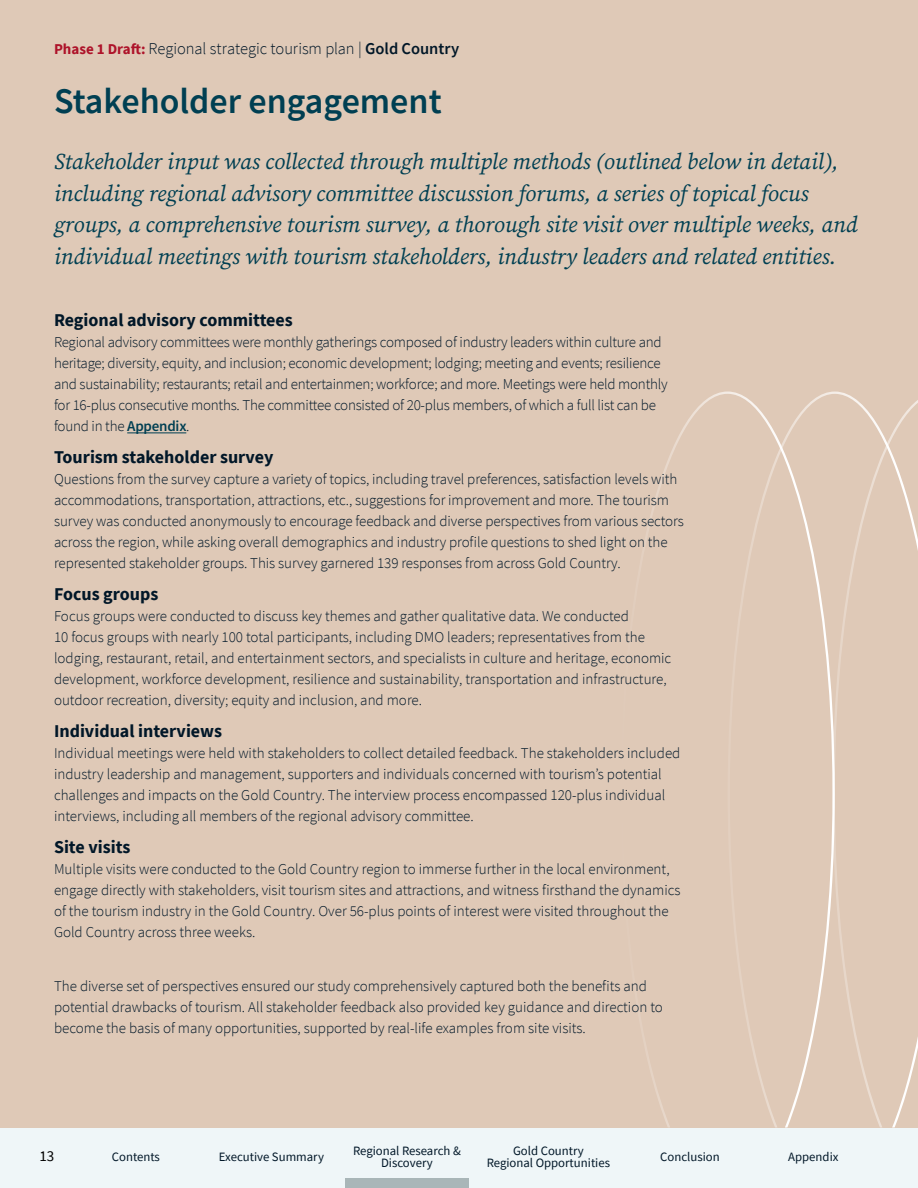
<style>
.page{position:relative;width:918px;height:1188px;background:#fff}
.page>*{position:absolute;margin:0;border:0;box-sizing:border-box;transform-origin:0 0}
.t1{font:600 36px "Source Sans Pro";color:#003f52}
.t2{font:italic 22.5px/31.5px "Source Serif Pro";color:#003f52}
.t3{font:700 18px "Source Sans Pro";color:#011728}
.t4{font:300 16.5px "Source Sans Pro";letter-spacing:-.005em;color:#011728}
.t5{font:300 15px/21px "Source Sans Pro";color:#011728}
.t6{font:15px "Source Sans Pro";color:#000}
.t7{font:12.75px/12px "Source Sans Pro";color:#011728;text-align:center}
.s1{font-weight:700;font-size:15px;color:#ae132a}
.s2{font-weight:600}
.s3{font-weight:600;color:#003f52}
</style>
<div class="page">
<div style="left:0;top:0;width:918px;height:1150px;background:#dfc9b7"></div>
<svg style="left:835px;top:392px;width:83px;height:736px"></svg>
<svg style="left:645px;top:392px;width:190px;height:736px"></svg>
<hr style="left:127px;top:433px;width:59px;height:1px;background:#003f52">
<div style="left:0;top:1128px;width:918px;height:60px;background:#eff6f8"></div>
<div style="left:345px;top:1178px;width:124px;height:10px;background:#a9b6b8"></div>
<p class="t4" style="left:54px;top:38px;width:407px"><span class="s1">Phase 1 Draft:</span> Regional strategic tourism plan | <span class="s2">Gold Country</span></p>
<h1 class="t1" style="left:54px;top:78px;width:389px">Stakeholder engagement</h1>
<p class="t2" style="left:54px;top:146px;width:805px">Stakeholder input was collected through multiple methods (outlined below in detail), including regional advisory committee discussion forums, a series of topical focus groups, a comprehensive tourism survey, a thorough site visit over multiple weeks, and individual meetings with tourism stakeholders, industry leaders and related entities.</p>
<p class="t3" style="left:54px;top:308px;width:240px">Regional advisory committees</p>
<p class="t5" style="left:54px;top:332px;width:615px">Regional advisory committees were monthly gatherings composed of industry leaders within culture and heritage; diversity, equity, and inclusion; economic development; lodging; meeting and events; resilience and sustainability; restaurants; retail and entertainmen; workforce; and more. Meetings were held monthly for 16-plus consecutive months. The committee consisted of 20-plus members, of which a full list can be found in the <span class="s3">Appendix</span>.</p>
<p class="t3" style="left:54px;top:445px;width:221px">Tourism stakeholder survey</p>
<p class="t5" style="left:54px;top:469px;width:631px">Questions from the survey capture a variety of topics, including travel preferences, satisfaction levels with accommodations, transportation, attractions, etc., suggestions for improvement and more. The tourism survey was conducted anonymously to encourage feedback and diverse perspectives from various sectors across the region, while asking overall demographics and industry profile questions to shed light on the represented stakeholder groups. This survey garnered 139 responses from across Gold Country.</p>
<p class="t3" style="left:54px;top:582px;width:106px">Focus groups</p>
<p class="t5" style="left:54px;top:606px;width:619px">Focus groups were conducted to discuss key themes and gather qualitative data. We conducted<br>10 focus groups with nearly 100 total participants, including DMO leaders; representatives from the lodging, restaurant, retail, and entertainment sectors, and specialists in culture and heritage, economic development, workforce development, resilience and sustainability, transportation and infrastructure, outdoor recreation, diversity; equity and inclusion, and more.</p>
<p class="t3" style="left:54px;top:719px;width:170px">Individual interviews</p>
<p class="t5" style="left:54px;top:742px;width:628px">Individual meetings were held with stakeholders to collect detailed feedback. The stakeholders included industry leadership and management, supporters and individuals concerned with tourism’s potential challenges and impacts on the Gold Country. The interview process encompassed 120-plus individual interviews, including all members of the regional advisory committee.</p>
<p class="t3" style="left:54px;top:834px;width:78px">Site visits</p>
<p class="t5" style="left:54px;top:858px;width:628px">Multiple visits were conducted to the Gold Country region to immerse further in the local environment, engage directly with stakeholders, visit tourism sites and attractions, and witness firsthand the dynamics of the tourism industry in the Gold Country. Over 56-plus points of interest were visited throughout the Gold Country across three weeks.</p>
<p class="t5" style="left:54px;top:976px;width:610px">The diverse set of perspectives ensured our study comprehensively captured both the benefits and potential drawbacks of tourism. All stakeholder feedback also provided key guidance and direction to become the basis of many opportunities, supported by real-life examples from site visits.</p>
<p class="t7" style="left:353px;top:1144px;width:109px">Regional Research &amp;<br>Discovery</p>
<p class="t6" style="left:39px;top:1147px;width:16px">13</p>
<p class="t7" style="left:487px;top:1144px;width:125px">Gold Country<br>Regional Opportunities</p>
<p class="t7" style="left:112px;top:1150px;width:50px">Contents</p>
<p class="t7" style="left:660px;top:1150px;width:61px">Conclusion</p>
<p class="t7" style="left:788px;top:1150px;width:52px">Appendix</p>
<p class="t7" style="left:219px;top:1150px;width:107px">Executive Summary</p>
</div>
